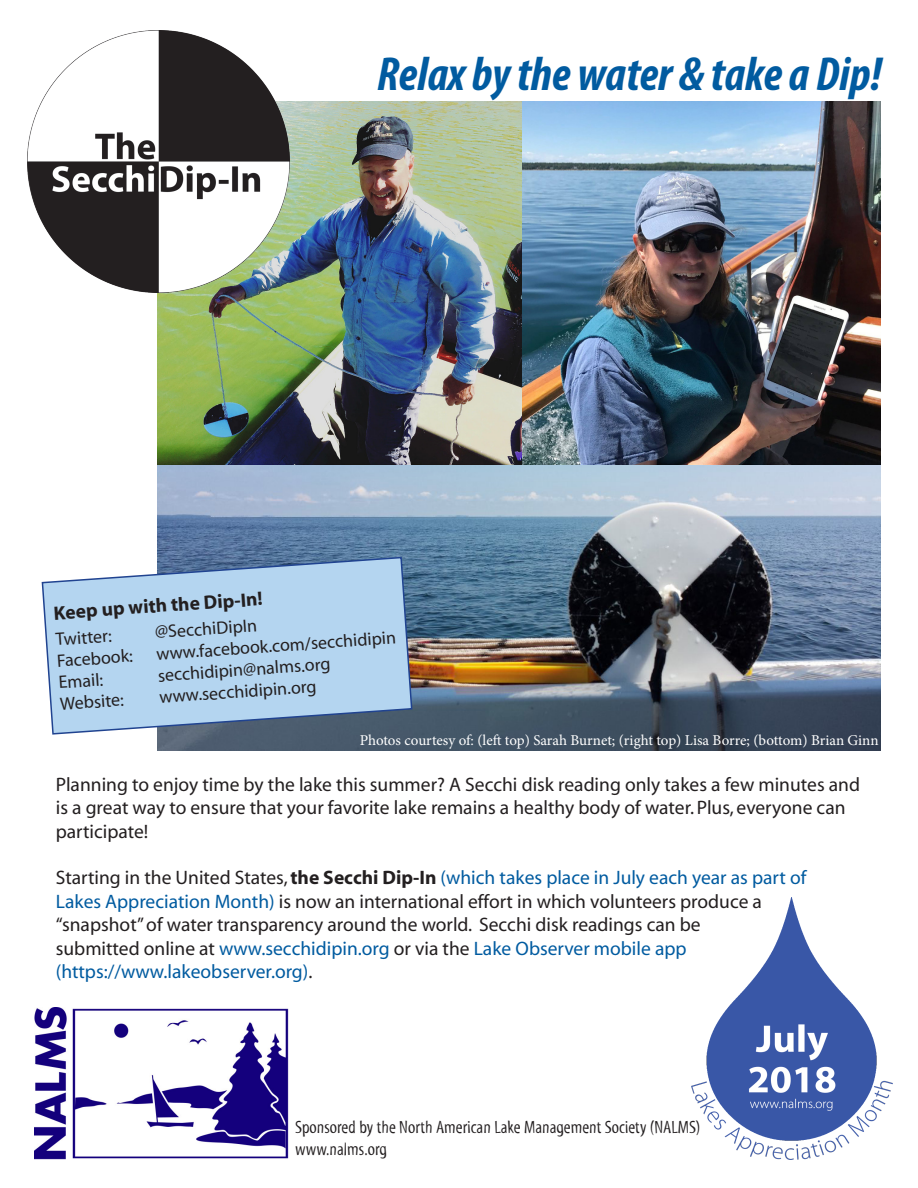
<style>
.page{position:relative;width:918px;height:1188px;background:#fff}
.page>*{position:absolute;margin:0;border:0;box-sizing:border-box;transform-origin:0 0}
.t1{font:italic 700 condensed 48px "Myriad Pro";color:#015ba0}
.t2{font:19.5px/23.4px "Myriad";color:#231f20}
.t3{font:19.5px "Myriad";color:#015ba0}
.t4{font:700 19.5px "Myriad";color:#231f20}
.t5{font:18px "Myriad";color:#231f20}
.t6{font:18px "Myriad Std Tilt";color:#231f20}
.t7{font:15px "Minion Pro";color:#fff}
.s1{font-weight:700}
.s2{color:#015ba0}
.s3{color:#231f20}
</style>
<div class="page">
<img style="left:692px;top:897px;width:201px;height:262px">
<img style="left:157px;top:348px;width:723px;height:402px">
<img style="left:521px;top:102px;width:359px;height:362px">
<img style="left:158px;top:102px;width:363px;height:362px">
<img style="left:27px;top:31px;width:262px;height:262px">
<img style="left:34px;top:1008px;width:255px;height:151px">
<svg style="left:41px;top:556px;width:372px;height:179px;background:#aac8e2"></svg>
<p class="t1" style="left:377px;top:44px;width:506px">Relax by the water &amp; take a Dip!</p>
<p class="t4" style="left:53px;top:603px;width:211px;rotate:-4deg">Keep up with the Dip-In!</p>
<p class="t5" style="left:55px;top:630px;width:58px;rotate:-4deg">Twitter:</p>
<p class="t5" style="left:154px;top:623px;width:104px;rotate:-4deg">@SecchiDipIn</p>
<p class="t5" style="left:57px;top:652px;width:77px;rotate:-4deg">Facebook:</p>
<p class="t5" style="left:156px;top:645px;width:242px;rotate:-4deg">www.facebook.com/secchidipin</p>
<p class="t5" style="left:157px;top:667px;width:174px;rotate:-4deg">secchidipin@nalms.org</p>
<p class="t5" style="left:58px;top:674px;width:46px;rotate:-4deg">Email:</p>
<p class="t5" style="left:159px;top:688px;width:159px;rotate:-4deg">www.secchidipin.org</p>
<p class="t5" style="left:60px;top:695px;width:65px;rotate:-4deg">Website:</p>
<p class="t7" style="left:360px;top:730px;width:520px">Photos courtesy of: (left top) Sarah Burnet; (right top) Lisa Borre; (bottom) Brian Ginn</p>
<p class="t2" style="left:56px;top:773px;width:806px">Planning to enjoy time by the lake this summer? A Secchi disk reading only takes a few minutes and is a great way to ensure that your favorite lake remains a healthy body of water. Plus, everyone can participate!</p>
<p class="t2" style="left:56px;top:867px;width:752px">Starting in the United States, <span class="s1">the Secchi Dip-In</span> <span class="s2">(which takes place in July each year as part of Lakes Appreciation Month)</span> is now an international effort in which volunteers produce a “snapshot” of water transparency around the world. Secchi disk readings can be<br>submitted online at <span class="s2">www.secchidipin.org</span> or via the <span class="s2">Lake Observer mobile app</span></p>
<p class="t3" style="left:56px;top:962px;width:258px">(https://www.lakeobserver.org)<span class="s3">.</span></p>
<p class="t6" style="left:295px;top:1117px;width:407px">Sponsored by the North American Lake Management Society (NALMS)</p>
<p class="t6" style="left:295px;top:1139px;width:93px">www.nalms.org</p>
</div>
